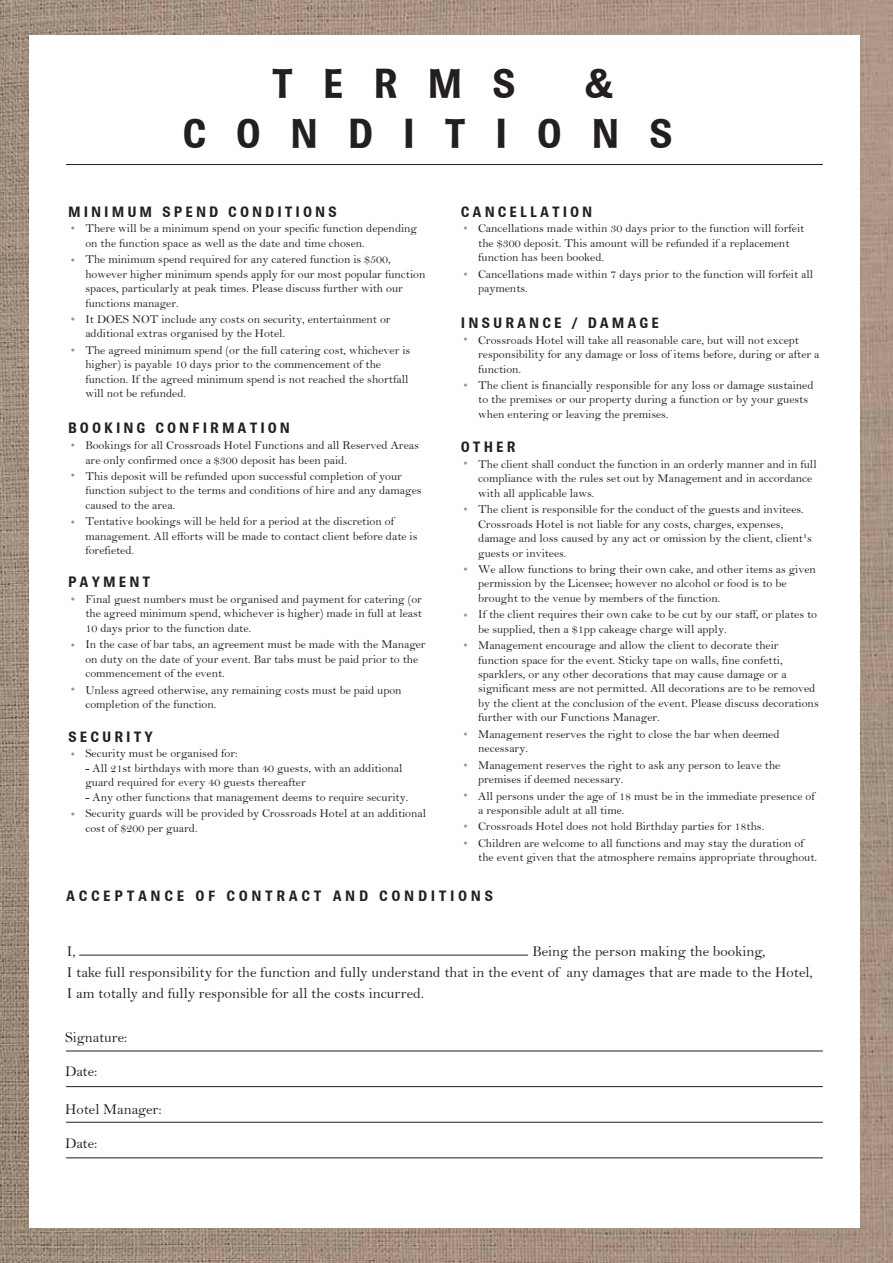
<style>
.page{position:relative;width:893px;height:1263px;background:#fff}
.page>*{position:absolute;margin:0;border:0;box-sizing:border-box;transform-origin:0 0}
.t1{font:700 41.7px/49.9px "Brown";letter-spacing:.705em;color:#231f20}
.t2{font:15px/21px "Bell";color:#231f20}
.t3{font:700 15px "Brown";letter-spacing:.2em;color:#231f20}
.t4{font:700 15px "Brown";letter-spacing:.24em;color:#231f20}
.t5{font:12px/14.4px "Bell";color:#231f20}
.t6{font:12px/16.8px "Bell";color:#a49180}
</style>
<div class="page">
<img style="left:0;top:0;width:893px;height:1263px">
<div style="left:29px;top:35px;width:831px;height:1193px;background:#fff"></div>
<hr style="left:66px;top:164px;width:757px;height:1px;background:#231f20">
<hr style="left:79px;top:955px;width:449px;height:1px;background:#231f20">
<hr style="left:66px;top:1050px;width:757px;height:1px;background:#231f20">
<hr style="left:66px;top:1086px;width:757px;height:1px;background:#231f20">
<hr style="left:66px;top:1122px;width:757px;height:1px;background:#231f20">
<hr style="left:66px;top:1157px;width:757px;height:1px;background:#231f20">
<h1 class="t1" style="left:182px;top:58px;width:492px;text-indent:402px">&amp;<br>CONDITIONS</h1>
<h1 class="t1" style="left:272px;top:58px;width:246px">TERMS</h1>
<p class="t3" style="left:68px;top:203px;width:270px">MINIMUM SPEND CONDITIONS</p>
<p class="t6" style="left:71px;top:220px;width:6px">•</p>
<p class="t6" style="left:71px;top:252px;width:6px">•</p>
<p class="t5" style="left:85px;top:221px;width:333px">There will be a minimum spend on your specific function depending on the function space as well as the date and time chosen.</p>
<p class="t5" style="left:85px;top:252px;width:341px">The minimum spend required for any catered function is $500, however higher minimum spends apply for our most popular function spaces, particularly at peak times. Please discuss further with our functions manager.</p>
<p class="t5" style="left:85px;top:312px;width:307px">It DOES NOT include any costs on security, entertainment or additional extras organised by the Hotel.</p>
<p class="t5" style="left:85px;top:343px;width:326px">The agreed minimum spend (or the full catering cost, whichever is higher) is payable 10 days prior to the commencement of the function. If the agreed minimum spend is not reached the shortfall will not be refunded.</p>
<p class="t6" style="left:71px;top:311px;width:6px">•</p>
<p class="t6" style="left:71px;top:341px;width:6px">•</p>
<p class="t3" style="left:68px;top:420px;width:223px">BOOKING CONFIRMATION</p>
<p class="t5" style="left:85px;top:438px;width:335px">Bookings for all Crossroads Hotel Functions and all Reserved Areas are only confirmed once a $300 deposit has been paid.</p>
<p class="t5" style="left:85px;top:469px;width:338px">This deposit will be refunded upon successful completion of your function subject to the terms and conditions of hire and any damages caused to the area.</p>
<p class="t5" style="left:85px;top:514px;width:334px">Tentative bookings will be held for a period at the discretion of management. All efforts will be made to contact client before date is forefieted.</p>
<p class="t3" style="left:68px;top:573px;width:84px">PAYMENT</p>
<p class="t5" style="left:85px;top:592px;width:338px;text-align:justify">Final guest numbers must be organised and payment for catering (or the agreed minimum spend, whichever is higher) made in full at least 10 days prior to the function date.</p>
<p class="t5" style="left:85px;top:637px;width:342px">In the case of bar tabs, an agreement must be made with the Manager on duty on the date of your event. Bar tabs must be paid prior to the commencement of the event.</p>
<p class="t5" style="left:85px;top:682px;width:318px">Unless agreed otherwise, any remaining costs must be paid upon completion of the function.</p>
<p class="t3" style="left:68px;top:728px;width:86px">SECURITY</p>
<p class="t5" style="left:85px;top:746px;width:154px">Security must be organised for:</p>
<p class="t5" style="left:85px;top:761px;width:319px">- All 21st birthdays with more than 40 guests, with an additional guard required for every 40 guests thereafter</p>
<p class="t5" style="left:85px;top:788px;width:342px;line-height:16.5px">- Any other functions that management deems to require security.<br>Security guards will be provided by Crossroads Hotel at an additional</p>
<p class="t5" style="left:85px;top:820px;width:114px">cost of $200 per guard.</p>
<p class="t6" style="left:71px;top:437px;width:6px">•</p>
<p class="t6" style="left:71px;top:467px;width:6px">•</p>
<p class="t6" style="left:71px;top:514px;width:6px">•</p>
<p class="t6" style="left:71px;top:590px;width:6px">•</p>
<p class="t6" style="left:71px;top:637px;width:6px">•</p>
<p class="t6" style="left:71px;top:680px;width:6px">•</p>
<p class="t6" style="left:71px;top:746px;width:6px">•</p>
<p class="t6" style="left:71px;top:805px;width:6px">•</p>
<p class="t3" style="left:461px;top:203px;width:133px">CANCELLATION</p>
<p class="t6" style="left:464px;top:220px;width:6px">•</p>
<p class="t5" style="left:478px;top:221px;width:328px">Cancellations made within 30 days prior to the function will forfeit the $300 deposit. This amount will be refunded if a replacement function has been booked.</p>
<p class="t5" style="left:478px;top:267px;width:336px">Cancellations made within 7 days prior to the function will forfeit all payments.</p>
<p class="t3" style="left:461px;top:314px;width:200px">INSURANCE / DAMAGE</p>
<p class="t6" style="left:464px;top:331px;width:6px">•</p>
<p class="t6" style="left:464px;top:266px;width:6px">•</p>
<p class="t5" style="left:478px;top:333px;width:343px">Crossroads Hotel will take all reasonable care, but will not except responsibility for any damage or loss of items before, during or after a function.</p>
<p class="t5" style="left:478px;top:378px;width:337px">The client is financially responsible for any loss or damage sustained to the premises or our property during a function or by your guests when entering or leaving the premises.</p>
<p class="t3" style="left:461px;top:438px;width:56px">OTHER</p>
<p class="t6" style="left:464px;top:455px;width:6px">•</p>
<p class="t6" style="left:464px;top:376px;width:6px">•</p>
<p class="t5" style="left:478px;top:457px;width:340px">The client shall conduct the function in an orderly manner and in full compliance with the rules set out by Management and in accordance with all applicable laws.</p>
<p class="t5" style="left:478px;top:502px;width:335px">The client is responsible for the conduct of the guests and invitees.<br>Crossroads Hotel is not liable for any costs, charges, expenses, damage and loss caused by any act or omission by the client, client¹s guests or invitees.</p>
<p class="t5" style="left:478px;top:562px;width:339px">We allow functions to bring their own cake, and other items as given permission by the Licensee; however no alcohol or food is to be brought to the venue by members of the function.</p>
<p class="t5" style="left:478px;top:607px;width:340px">If the client requires their own cake to be cut by our staff, or plates to be supplied, then a $1pp cakeage charge will apply.</p>
<p class="t5" style="left:478px;top:638px;width:342px">Management encourage and allow the client to decorate their function space for the event. Sticky tape on walls, fine confetti, sparklers, or any other decorations that may cause damage or a significant mess are not permitted. All decorations are to be removed by the client at the conclusion of the event. Please discuss decorations further with our Functions Manager.</p>
<p class="t5" style="left:478px;top:727px;width:303px">Management reserves the right to close the bar when deemed necessary.</p>
<p class="t5" style="left:478px;top:757px;width:304px">Management reserves the right to ask any person to leave the premises if deemed necessary.</p>
<p class="t5" style="left:478px;top:788px;width:338px">All persons under the age of 18 must be in the immediate presence of a responsible adult at all time.</p>
<p class="t5" style="left:478px;top:818px;width:327px;line-height:16.5px">Crossroads Hotel does not hold Birthday parties for 18ths.<br>Children are welcome to all functions and may stay the duration of</p>
<p class="t5" style="left:478px;top:850px;width:340px">the event given that the atmosphere remains appropriate throughout.</p>
<p class="t6" style="left:464px;top:501px;width:6px">•</p>
<p class="t6" style="left:464px;top:561px;width:6px">•</p>
<p class="t6" style="left:464px;top:607px;width:6px">•</p>
<p class="t6" style="left:464px;top:637px;width:6px">•</p>
<p class="t6" style="left:464px;top:725px;width:6px">•</p>
<p class="t6" style="left:464px;top:756px;width:6px">•</p>
<p class="t6" style="left:464px;top:787px;width:6px">•</p>
<p class="t6" style="left:464px;top:818px;width:6px">• •</p>
<p class="t4" style="left:66px;top:888px;width:429px">ACCEPTANCE OF CONTRACT AND CONDITIONS</p>
<p class="t2" style="left:67px;top:941px;width:748px;text-indent:466px">Being the person making the booking,<br>I take full responsibility for the function and fully understand that in the event of any damages that are made to the Hotel,<br>I am totally and fully responsible for all the costs incurred.</p>
<p class="t2" style="left:65px;top:1027px;width:64px">Signature:</p>
<p class="t2" style="left:65px;top:1060px;width:34px">Date:</p>
<p class="t2" style="left:67px;top:941px;width:10px">I,</p>
<p class="t2" style="left:65px;top:1099px;width:98px">Hotel Manager:</p>
<p class="t2" style="left:65px;top:1133px;width:34px">Date:</p>
</div>
